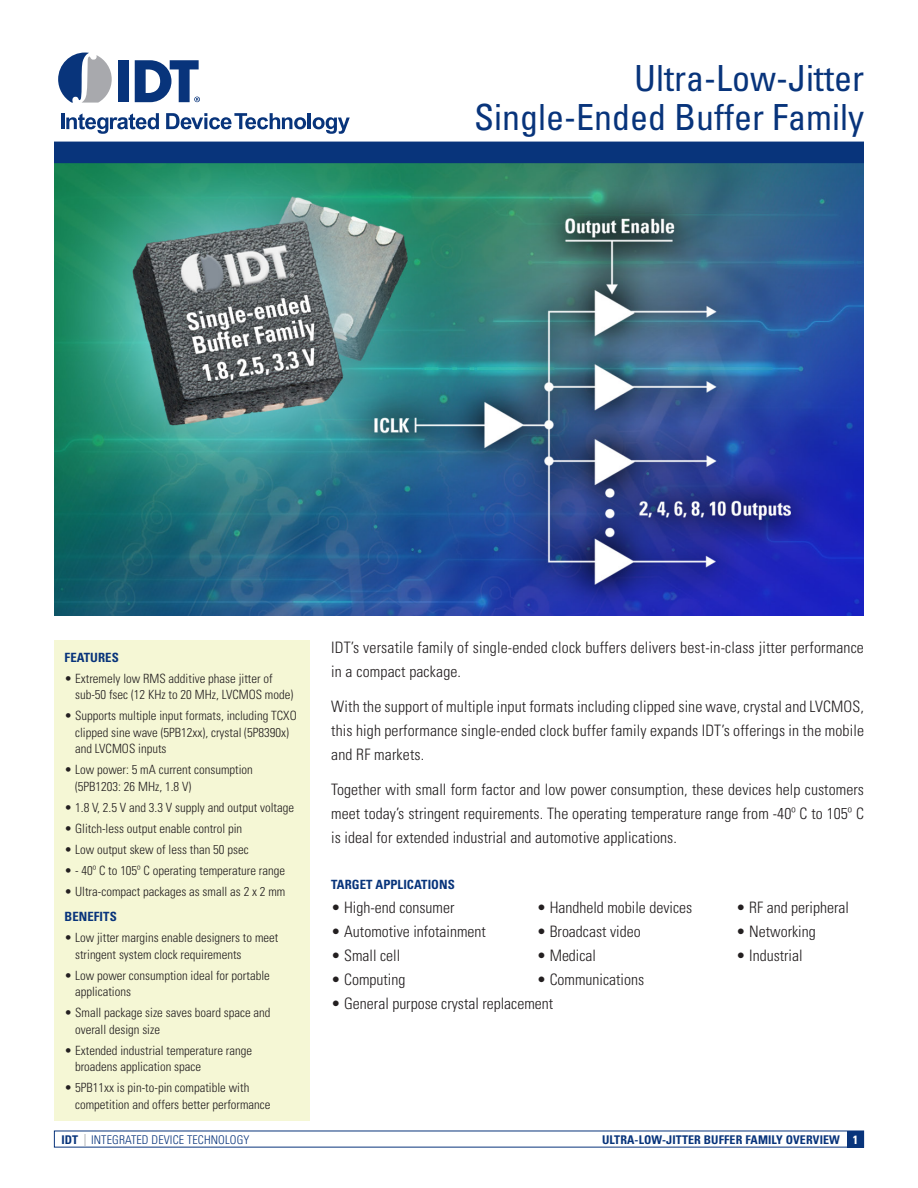
<style>
.page{position:relative;width:918px;height:1188px;background:#fff}
.page>*{position:absolute;margin:0;border:0;box-sizing:border-box;transform-origin:0 0}
.Main_Subtitle{font:condensed 36px "Univers";color:#08347b}
.t1{font:300 condensed 15.75px/24px "Univers";letter-spacing:.005em;color:#231f20;text-align:justify}
.t2{font:300 condensed 12.75px "Univers";color:#231f20}
.t3{font:700 condensed 12.75px "Univers";letter-spacing:.005em;color:#08347b}
.Main_Subtitle-2{font:700 condensed 12px "Univers";letter-spacing:.01em;color:#08347b}
.Main_Subtitle-3{font:300 condensed 12px "Univers";letter-spacing:.01em;color:#08347b}
.Main_Subtitle-4{font:700 condensed 12px "Univers";color:#fff}
.s1{font-weight:700}
.s2{color:#939598}
</style>
<div class="page">
<img style="left:54px;top:163px;width:810px;height:452px">
<div style="left:118px;top:60px;width:11px;height:42px;background:#08347b"></div>
<svg style="left:58px;top:53px;width:54px;height:50px"></svg>
<svg style="left:135px;top:60px;width:65px;height:42px"></svg>
<hr style="left:61px;top:113px;width:4px;height:16px;background:#08347b">
<svg style="left:66px;top:113px;width:93px;height:21px"></svg>
<svg style="left:166px;top:113px;width:140px;height:16px"></svg>
<hr style="left:308px;top:113px;width:3px;height:16px;background:#08347b">
<svg style="left:313px;top:117px;width:37px;height:17px"></svg>
<div style="left:847px;top:1131px;width:17px;height:16px;background:#08347b"></div>
<div style="left:54px;top:142px;width:810px;height:21px;background:#08347b"></div>
<div style="left:54px;top:640px;width:256px;height:481px;background:#f5f7d5"></div>
<p class="Main_Subtitle" style="left:634px;top:55px;width:231px">Ultra-Low-Jitter</p>
<p class="Main_Subtitle" style="left:474px;top:94px;width:391px">Single-Ended Buffer Family</p>
<p class="t3" style="left:65px;top:649px;width:56px">FEATURES</p>
<p class="t2" style="left:65px;top:671px;width:210px">• Extremely low RMS additive phase jitter of</p>
<p class="t2" style="left:75px;top:687px;width:220px">sub-50 fsec (12 KHz to 20 MHz, LVCMOS mode)</p>
<p class="t2" style="left:65px;top:708px;width:234px">• Supports multiple input formats, including TCXO</p>
<p class="t2" style="left:75px;top:725px;width:215px">clipped sine wave (5PB12xx), crystal (5P8390x)</p>
<p class="t2" style="left:75px;top:741px;width:93px">and LVCMOS inputs</p>
<p class="t2" style="left:65px;top:762px;width:190px">• Low power: 5 mA current consumption</p>
<p class="t2" style="left:75px;top:779px;width:118px">(5PB1203: 26 MHz, 1.8 V)</p>
<p class="t2" style="left:65px;top:800px;width:231px">• 1.8 V, 2.5 V and 3.3 V supply and output voltage</p>
<p class="t2" style="left:65px;top:821px;width:179px">• Glitch-less output enable control pin</p>
<p class="t2" style="left:65px;top:842px;width:186px">• Low output skew of less than 50 psec</p>
<p class="t2" style="left:65px;top:863px;width:222px">• - 40º C to 105º C operating temperature range</p>
<p class="t2" style="left:65px;top:884px;width:222px">• Ultra-compact packages as small as 2 x 2 mm</p>
<p class="t3" style="left:65px;top:909px;width:54px">BENEFITS</p>
<p class="t2" style="left:65px;top:930px;width:215px">• Low jitter margins enable designers to meet</p>
<p class="t2" style="left:75px;top:947px;width:168px">stringent system clock requirements</p>
<p class="t2" style="left:65px;top:968px;width:207px">• Low power consumption ideal for portable</p>
<p class="t2" style="left:75px;top:984px;width:57px">applications</p>
<p class="t2" style="left:65px;top:1005px;width:207px">• Small package size saves board space and</p>
<p class="t2" style="left:75px;top:1022px;width:86px">overall design size</p>
<p class="t2" style="left:65px;top:1043px;width:189px">• Extended industrial temperature range</p>
<p class="t2" style="left:75px;top:1059px;width:127px">broadens application space</p>
<p class="t2" style="left:65px;top:1080px;width:186px">• 5PB11xx is pin-to-pin compatible with</p>
<p class="t2" style="left:75px;top:1097px;width:197px">competition and offers better performance</p>
<p class="t1" style="left:331px;top:635px;width:534px">IDT’s versatile family of single-ended clock buffers delivers best-in-class jitter performance in a compact package.</p>
<p class="t1" style="left:331px;top:694px;width:534px">With the support of multiple input formats including clipped sine wave, crystal and LVCMOS, this high performance single-ended clock buffer family expands IDT’s offerings in the mobile and RF markets.</p>
<p class="t1" style="left:331px;top:777px;width:534px">Together with small form factor and low power consumption, these devices help customers meet today’s stringent requirements. The operating temperature range from -40º C to 105º C is ideal for extended industrial and automotive applications.</p>
<p class="t3" style="left:331px;top:876px;width:125px">TARGET APPLICATIONS</p>
<p class="t1" style="left:331px;top:895px;width:125px">• High-end consumer</p>
<p class="t1" style="left:537px;top:895px;width:157px">• Handheld mobile devices</p>
<p class="t1" style="left:736px;top:895px;width:114px">• RF and peripheral</p>
<p class="t1" style="left:331px;top:919px;width:156px">• Automotive infotainment</p>
<p class="t1" style="left:537px;top:919px;width:105px">• Broadcast video</p>
<p class="t1" style="left:736px;top:919px;width:81px">• Networking</p>
<p class="t1" style="left:331px;top:943px;width:71px">• Small cell</p>
<p class="t1" style="left:537px;top:943px;width:61px">• Medical</p>
<p class="t1" style="left:736px;top:943px;width:68px">• Industrial</p>
<p class="t1" style="left:331px;top:967px;width:76px">• Computing</p>
<p class="t1" style="left:537px;top:967px;width:109px">• Communications</p>
<p class="t1" style="left:331px;top:991px;width:224px">• General purpose crystal replacement</p>
<p class="Main_Subtitle-3" style="left:61px;top:1133px;width:190px"><span class="s1">IDT</span> <span class="s2">|</span> INTEGRATED DEVICE TECHNOLOGY</p>
<p class="Main_Subtitle-2" style="left:602px;top:1132px;width:239px">ULTRA-LOW-JITTER BUFFER FAMILY OVERVIEW</p>
<p class="Main_Subtitle-4" style="left:853px;top:1132px;width:7px">1</p>
</div>
